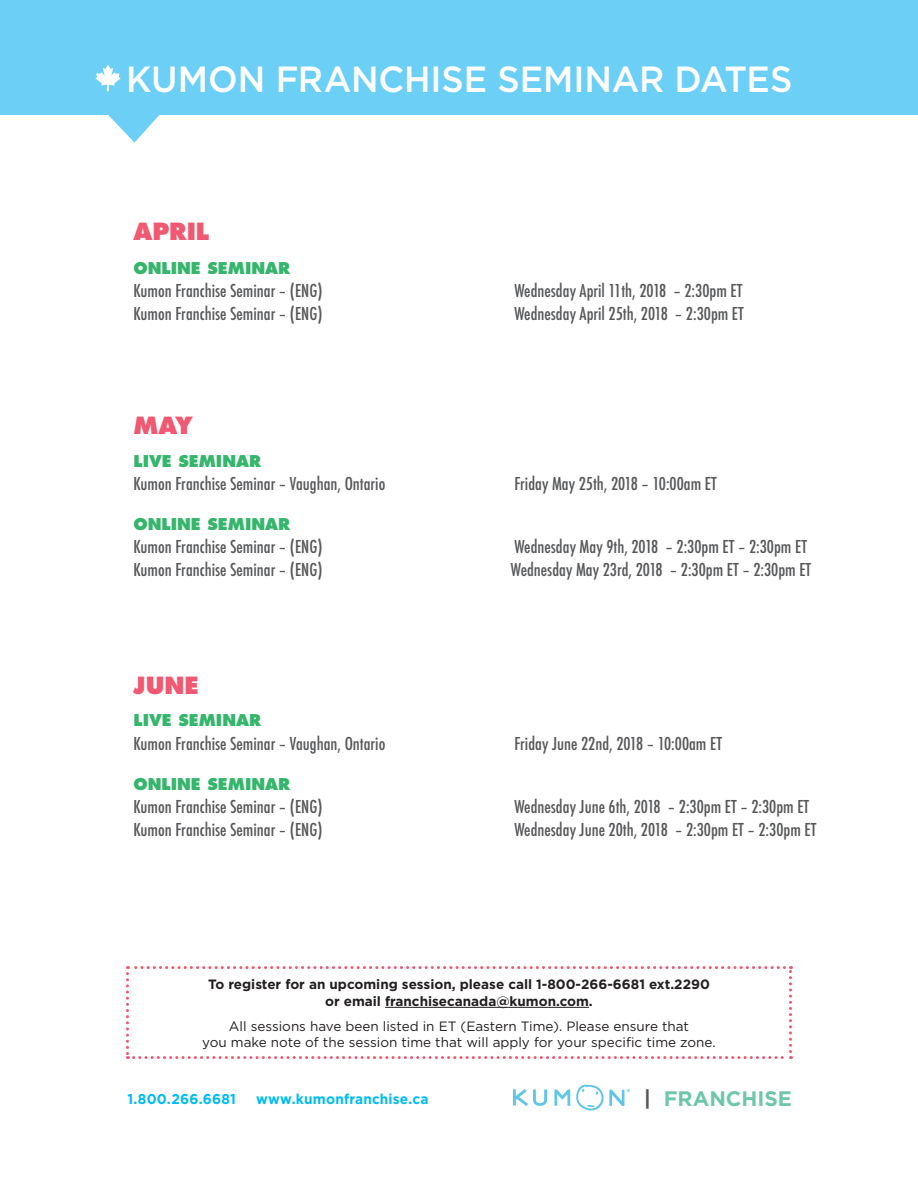
<style>
.page{position:relative;width:918px;height:1188px;background:#fff}
.page>*{position:absolute;margin:0;border:0;box-sizing:border-box;transform-origin:0 0}
.t1{font:500 36.3px "Gotham";color:#fff;scale:.96 1}
.t2{font:800 23.1px "Futura";color:#f05972}
.t3{font:700 21px "Gotham";color:#6ec7ad}
.t4{font:500 condensed 17.25px "Futura";color:#57585a}
.t5{font:800 15.9px "Futura";color:#36b66d}
.t6{font:700 14.25px "Gotham";letter-spacing:.01em;color:#00bcf1;scale:.96 1}
.t7{font:13.5px/16.2px "Gotham";color:#231f20;text-align:center}
.t8{font:700 13.5px/16.2px "Gotham";color:#231f20;text-align:center}
.s1{color:#57585a}
</style>
<div class="page">
<div style="left:0;top:0;width:918px;height:114px;background:#6bcff6"></div>
<svg style="left:98px;top:114px;width:72px;height:29px"></svg>
<svg style="left:126px;top:966px;width:666px;height:93px"></svg>
<svg style="left:95px;top:65px;width:26px;height:26px"></svg>
<svg style="left:513px;top:1089px;width:34px;height:17px"></svg>
<svg style="left:554px;top:1089px;width:16px;height:17px"></svg>
<svg style="left:576px;top:1084px;width:54px;height:27px"></svg>
<p class="t1" style="left:126px;top:58px;width:696px">KUMON FRANCHISE SEMINAR DATES</p>
<p class="t2" style="left:134px;top:217px;width:77px">APRIL</p>
<p class="t5" style="left:134px;top:258px;width:158px">ONLINE SEMINAR</p>
<p class="t4" style="left:134px;top:279px;width:191px">Kumon Franchise Seminar – (ENG)</p>
<p class="t4" style="left:514px;top:279px;width:230px">Wednesday April 11th, 2018 – 2:30pm ET</p>
<p class="t4" style="left:134px;top:302px;width:191px">Kumon Franchise Seminar – (ENG)</p>
<p class="t4" style="left:514px;top:302px;width:231px">Wednesday April 25th, 2018 – 2:30pm ET</p>
<p class="t2" style="left:134px;top:411px;width:61px">MAY</p>
<p class="t5" style="left:134px;top:451px;width:129px">LIVE SEMINAR</p>
<p class="t4" style="left:134px;top:472px;width:253px">Kumon Franchise Seminar – Vaughan, Ontario</p>
<p class="t4" style="left:514px;top:472px;width:204px">Friday May 25th, 2018 – 10:00am ET</p>
<p class="t5" style="left:134px;top:514px;width:158px">ONLINE SEMINAR</p>
<p class="t4" style="left:134px;top:536px;width:191px">Kumon Franchise Seminar – (ENG)</p>
<p class="t4" style="left:514px;top:536px;width:294px">Wednesday May 9th, 2018 – 2:30pm ET – 2:30pm ET</p>
<p class="t4" style="left:134px;top:559px;width:191px">Kumon Franchise Seminar – (ENG)</p>
<p class="t4" style="left:511px;top:559px;width:302px">Wednesday May 23rd, 2018 – 2:30pm ET – 2:30pm ET</p>
<p class="t2" style="left:134px;top:671px;width:67px">JUNE</p>
<p class="t5" style="left:134px;top:711px;width:129px">LIVE SEMINAR</p>
<p class="t4" style="left:134px;top:732px;width:253px">Kumon Franchise Seminar – Vaughan, Ontario</p>
<p class="t4" style="left:514px;top:732px;width:209px">Friday June 22nd, 2018 – 10:00am ET</p>
<p class="t5" style="left:134px;top:774px;width:158px">ONLINE SEMINAR</p>
<p class="t4" style="left:134px;top:795px;width:191px">Kumon Franchise Seminar – (ENG)</p>
<p class="t4" style="left:514px;top:795px;width:296px">Wednesday June 6th, 2018 – 2:30pm ET – 2:30pm ET</p>
<p class="t4" style="left:134px;top:819px;width:191px">Kumon Franchise Seminar – (ENG)</p>
<p class="t4" style="left:514px;top:819px;width:304px">Wednesday June 20th, 2018 – 2:30pm ET – 2:30pm ET</p>
<p class="t8" style="left:208px;top:976px;width:503px">To register for an upcoming session, please call 1-800-266-6681 ext.2290 or email franchisecanada@kumon.com.</p>
<p class="t7" style="left:202px;top:1018px;width:515px">All sessions have been listed in ET (Eastern Time). Please ensure that<br>you make note of the session time that will apply for your specific time zone.</p>
<p class="t6" style="left:128px;top:1091px;width:114px">1.800.266.6681</p>
<p class="t6" style="left:256px;top:1091px;width:181px">www.kumonfranchise.ca</p>
<p class="t3" style="left:644px;top:1087px;width:150px"><span class="s1">|</span> FRANCHISE</p>
</div>
